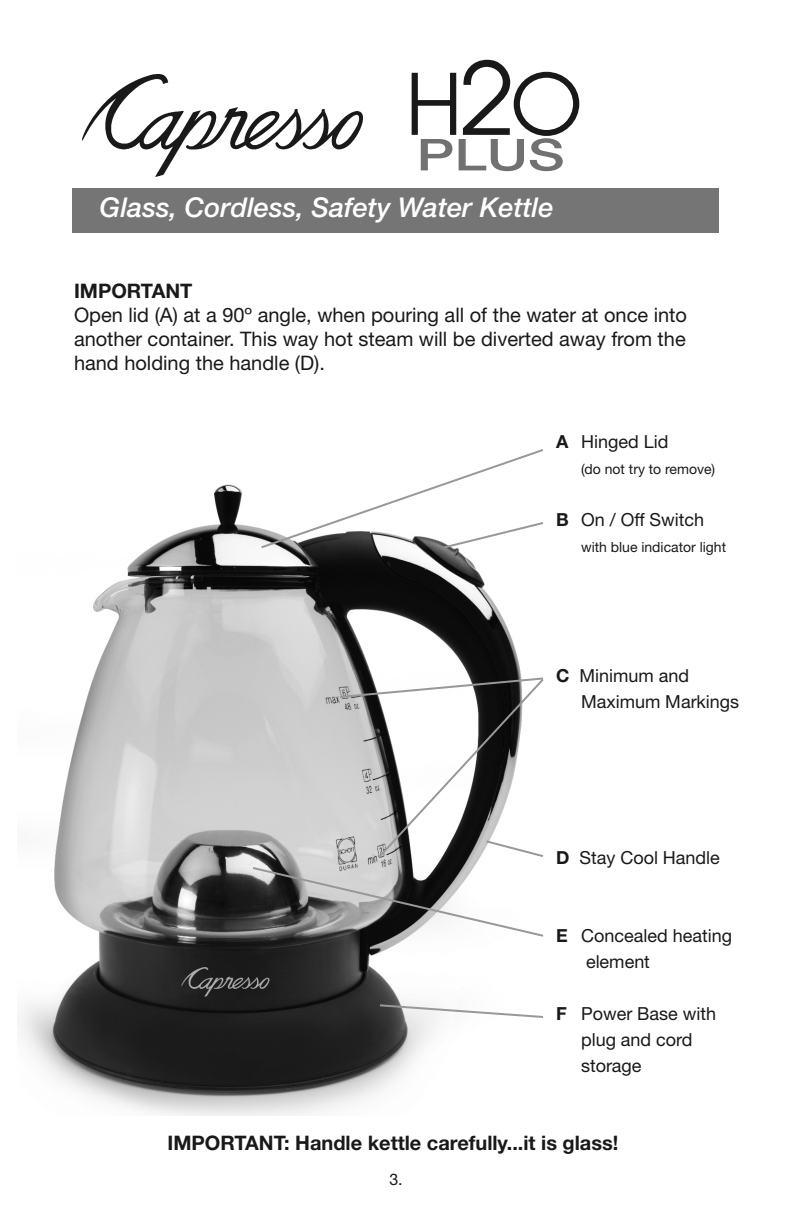
<style>
.page{position:relative;width:792px;height:1224px;background:#fff}
.page>*{position:absolute;margin:0;border:0;box-sizing:border-box;transform-origin:0 0}
.t1{font:100px "Avant Garde";color:#191919}
.t2{font:500 44px "Helvetica Neue";color:#717171;scale:1.29 1}
.t3{font:italic 500 27.2px "Helvetica Neue";color:#fff}
.t4{font:20px/24px "Helvetica Neue";color:#191919;text-align:justify}
.t5{font:700 20px "Helvetica Neue";color:#191919}
.t6{font:18px/26px "Helvetica Neue";color:#191919}
.t7{font:16px "Helvetica Neue";color:#191919}
.t8{font:14px "Helvetica Neue";color:#191919}
.s1{font-weight:700}
</style>
<div class="page">
<div style="left:72px;top:188px;width:646px;height:44px;background:#757575"></div>
<img style="left:83px;top:75px;width:279px;height:101px">
<img style="left:18px;top:484px;width:503px;height:632px">
<svg style="left:259px;top:449px;width:285px;height:101px"></svg>
<svg style="left:338px;top:676px;width:206px;height:184px"></svg>
<svg style="left:251px;top:866px;width:292px;height:72px"></svg>
<svg style="left:378px;top:1003px;width:165px;height:16px"></svg>
<h1 class="t1" style="left:460px;top:42px;width:57px">2</h1>
<h2 class="t2" style="left:405px;top:139px;width:139px"><sup>H</sup>P L U <sup>O</sup>S</h2>
<h3 class="t3" style="left:100px;top:197px;width:455px">Glass, Cordless, Safety Water Kettle</h3>
<p class="t5" style="left:74px;top:284px;width:120px">IMPORTANT</p>
<p class="t4" style="left:74px;top:305px;width:615px">Open lid (A) at a 90º angle, when pouring all of the water at once into another container. This way hot steam will be diverted away from the hand holding the handle (D).</p>
<p class="t6" style="left:556px;top:430px;width:114px"><span class="s1">A</span> Hinged Lid</p>
<p class="t8" style="left:581px;top:464px;width:136px">(do not try to remove)</p>
<p class="t6" style="left:556px;top:508px;width:150px"><span class="s1">B</span> On / Off Switch</p>
<p class="t8" style="left:581px;top:542px;width:147px">with blue indicator light</p>
<p class="t6" style="left:581px;top:664px;width:160px;text-indent:-25px"><span class="s1">C</span> Minimum and<br>Maximum Markings</p>
<p class="t6" style="left:556px;top:846px;width:165px"><span class="s1">D</span> Stay Cool Handle</p>
<p class="t6" style="left:586px;top:924px;width:148px;text-indent:-30px"><span class="s1">E</span> Concealed heating element</p>
<p class="t6" style="left:581px;top:1002px;width:137px;text-indent:-25px"><span class="s1">F</span> Power Base with plug and cord storage</p>
<p class="t5" style="left:168px;top:1136px;width:452px">IMPORTANT: Handle kettle carefully...it is glass!</p>
<p class="t7" style="left:389px;top:1174px;width:15px">3.</p>
</div>
